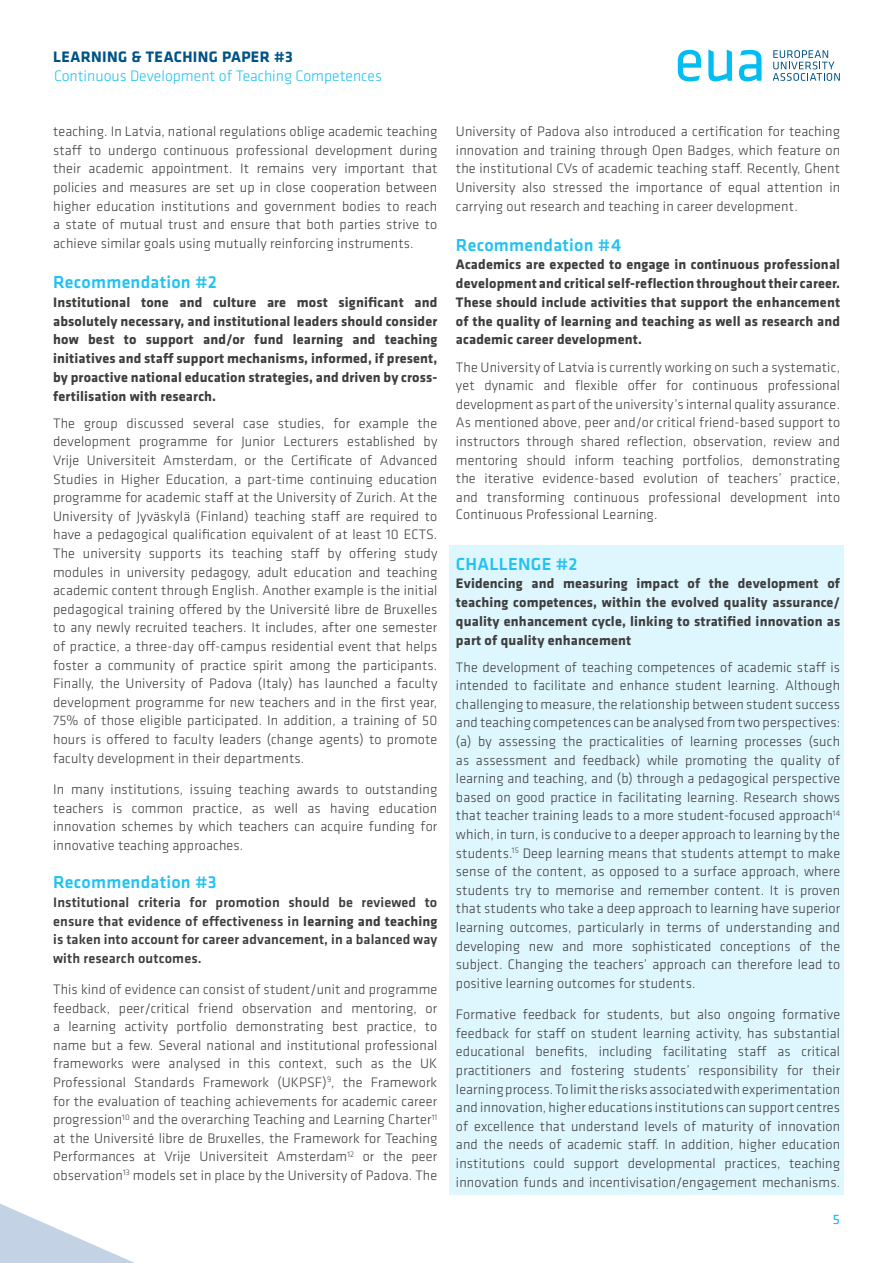
<style>
.page{position:relative;width:893px;height:1263px;background:#fff}
.page>*{position:absolute;margin:0;border:0;box-sizing:border-box;transform-origin:0 0}
.TITRE_3{font:500 18px "Klavika Basic";letter-spacing:.015em;color:#21c2f3}
.t1{font:300 15.75px "Klavika Basic";color:#21c2f3}
.t2{font:700 15.75px "Klavika Basic";letter-spacing:.025em;color:#005285}
.Text_recommendations{font:300 14.25px/18.6px "Klavika Basic";letter-spacing:.01em;color:#3e3e3f;text-align:justify}
.TITRE_4{font:700 14.25px/18.8px "Klavika Basic";letter-spacing:.01em;color:#3e3e3f;text-align:justify}
.Text_recommendations-2{font:500 14.25px/18.6px "Klavika Basic";letter-spacing:.01em;color:#3e3e3f;text-align:justify}
.t3{font:14.25px "Klavika Basic";color:#01bdf2}
.s1{font-weight:700}
</style>
<div class="page">
<svg style="left:708px;top:50px;width:24px;height:31px"></svg>
<svg style="left:678px;top:50px;width:23px;height:31px"></svg>
<svg style="left:739px;top:50px;width:22px;height:31px"></svg>
<svg style="left:773px;top:50px;width:67px;height:31px"></svg>
<svg style="left:0;top:1203px;width:134px;height:60px"></svg>
<div style="left:450px;top:545px;width:394px;height:650px;background:#def6fd"></div>
<p class="t2" style="left:53px;top:45px;width:241px">LEARNING &amp; TEACHING PAPER #3</p>
<p class="t1" style="left:54px;top:66px;width:329px">Continuous Development of Teaching Competences</p>
<p class="Text_recommendations" style="left:53px;top:122px;width:386px">teaching. In Latvia, national regulations oblige academic teaching staff to undergo continuous professional development during their academic appointment. It remains very important that policies and measures are set up in close cooperation between higher education institutions and government bodies to reach a state of mutual trust and ensure that both parties strive to achieve similar goals using mutually reinforcing instruments.</p>
<p class="TITRE_3" style="left:53px;top:270px;width:165px">Recommendation #2</p>
<p class="TITRE_4" style="left:53px;top:292px;width:386px">Institutional tone and culture are most significant and absolutely necessary, and institutional leaders should consider how best to support and/or fund learning and teaching initiatives and staff support mechanisms, informed, if present, by proactive national education strategies, and driven by cross&shy;fertilisation with research.</p>
<p class="Text_recommendations" style="left:53px;top:414px;width:386px">The group discussed several case studies, for example the development programme for Junior Lecturers established by Vrije Universiteit Amsterdam, or the Certificate of Advanced Studies in Higher Education, a part-time continuing education programme for academic staff at the University of Zurich. At the University of Jyväskylä (Finland) teaching staff are required to have a pedagogical qualification equivalent of at least 10 ECTS.<br>The university supports its teaching staff by offering study modules in university pedagogy, adult education and teaching academic content through English. Another example is the initial pedagogical training offered by the Université libre de Bruxelles to any newly recruited teachers. It includes, after one semester of practice, a three-day off-campus residential event that helps foster a community of practice spirit among the participants.<br>Finally, the University of Padova (Italy) has launched a faculty development programme for new teachers and in the first year, 75% of those eligible participated. In addition, a training of 50 hours is offered to faculty leaders (change agents) to promote faculty development in their departments.</p>
<p class="Text_recommendations" style="left:53px;top:780px;width:386px">In many institutions, issuing teaching awards to outstanding teachers is common practice, as well as having education innovation schemes by which teachers can acquire funding for innovative teaching approaches.</p>
<p class="TITRE_3" style="left:53px;top:870px;width:165px">Recommendation #3</p>
<p class="Text_recommendations-2" style="left:53px;top:892px;width:386px">Institutional criteria for promotion should be reviewed to ensure that evidence of effectiveness in <span class="s1">learning and teaching </span>is taken into account for career advancement, in a balanced way with research outcomes.</p>
<p class="Text_recommendations" style="left:53px;top:980px;width:386px">This kind of evidence can consist of student/unit and programme feedback, peer/critical friend observation and mentoring, or a learning activity portfolio demonstrating best practice, to name but a few. Several national and institutional professional frameworks were analysed in this context, such as the UK Professional Standards Framework (UKPSF)<sup>9</sup>, the Framework for the evaluation of teaching achievements for academic career progression<sup>10</sup> and the overarching Teaching and Learning Charter<sup>11 </sup>at the Université libre de Bruxelles, the Framework for Teaching Performances at Vrije Universiteit Amsterdam<sup>12</sup> or the peer observation<sup>13</sup> models set in place by the University of Padova. The</p>
<p class="Text_recommendations" style="left:456px;top:122px;width:386px">University of Padova also introduced a certification for teaching innovation and training through Open Badges, which feature on the institutional CVs of academic teaching staff. Recently, Ghent University also stressed the importance of equal attention in carrying out research and teaching in career development.</p>
<p class="TITRE_3" style="left:456px;top:233px;width:167px">Recommendation #4</p>
<p class="TITRE_4" style="left:456px;top:255px;width:386px">Academics are expected to engage in continuous professional development and critical self-reflection throughout their career.<br>These should include activities that support the enhancement of the quality of learning and teaching as well as research and academic career development.</p>
<p class="Text_recommendations" style="left:456px;top:357px;width:386px">The University of Latvia is currently working on such a systematic, yet dynamic and flexible offer for continuous professional development as part of the university’s internal quality assurance.<br>As mentioned above, peer and/or critical friend-based support to instructors through shared reflection, observation, review and mentoring should inform teaching portfolios, demonstrating the iterative evidence-based evolution of teachers’ practice, and transforming continuous professional development into</p>
<p class="Text_recommendations" style="left:456px;top:505px;width:203px">Continuous Professional Learning.</p>
<p class="TITRE_3" style="left:456px;top:551px;width:123px">CHALLENGE #2</p>
<p class="TITRE_4" style="left:456px;top:573px;width:386px">Evidencing and measuring impact of the development of teaching competences, within the evolved quality assurance/ quality enhancement cycle, linking to stratified innovation as part of quality enhancement</p>
<p class="Text_recommendations" style="left:456px;top:657px;width:386px">The development of teaching competences of academic staff is intended to facilitate and enhance student learning. Although challenging to measure, the relationship between student success and teaching competences can be analysed from two perspectives: (a) by assessing the practicalities of learning processes (such as assessment and feedback) while promoting the quality of learning and teaching, and (b) through a pedagogical perspective based on good practice in facilitating learning. Research shows that teacher training leads to a more student-focused approach<sup>14 </sup>which, in turn, is conducive to a deeper approach to learning by the students.<sup>15</sup> Deep learning means that students attempt to make sense of the content, as opposed to a surface approach, where students try to memorise and remember content. It is proven that students who take a deep approach to learning have superior learning outcomes, particularly in terms of understanding and developing new and more sophisticated conceptions of the subject. Changing the teachers’ approach can therefore lead to positive learning outcomes for students.</p>
<p class="Text_recommendations" style="left:456px;top:1005px;width:386px">Formative feedback for students, but also ongoing formative feedback for staff on student learning activity, has substantial educational benefits, including facilitating staff as critical practitioners and fostering students’ responsibility for their learning process. To limit the risks associated with experimentation and innovation, higher educations institutions can support centres of excellence that understand levels of maturity of innovation and the needs of academic staff. In addition, higher education institutions could support developmental practices, teaching innovation funds and incentivisation/engagement mechanisms.</p>
<p class="t3" style="left:833px;top:1210px;width:9px">5</p>
</div>
